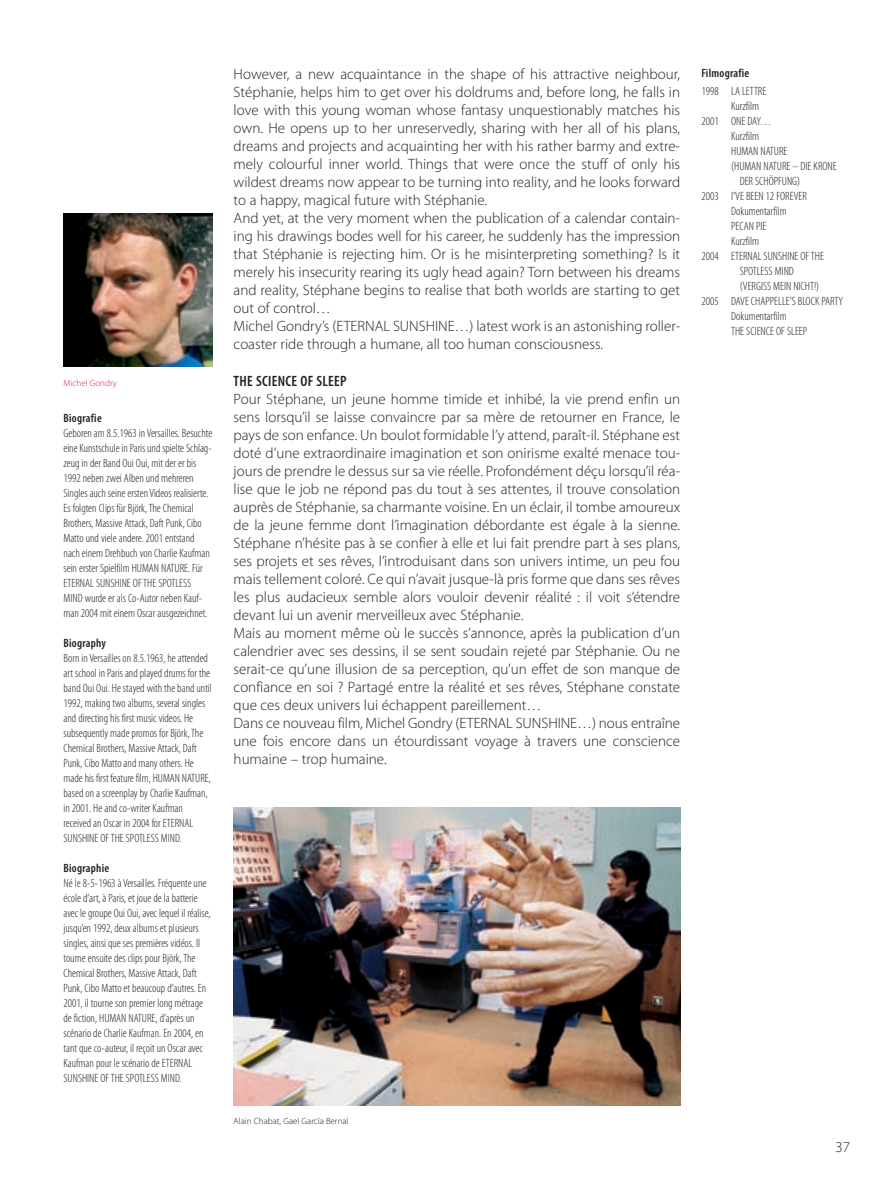
<style>
.page{position:relative;width:893px;height:1191px;background:#fff}
.page>*{position:absolute;margin:0;border:0;box-sizing:border-box;transform-origin:0 0}
.t1{font:300 15px/18px "Myriad Pro";color:#231f20}
.t2{font:600 condensed 15px "Myriad Pro";letter-spacing:.02em;color:#231f20}
.t3{font:300 condensed 12px/15px "Myriad Pro";color:#231f20}
.t4{font:600 condensed 12px "Myriad Pro";letter-spacing:.02em;color:#231f20}
.t5{font:300 9px "Myriad Pro";color:#231f20}
.t6{font:300 9px "Myriad Pro";color:#db1f32}
</style>
<div class="page">
<img style="left:63px;top:213px;width:618px;height:893px">
<p class="t6" style="left:64px;top:379px;width:55px">Michel Gondry</p>
<p class="t4" style="left:64px;top:414px;width:40px">Biografie</p>
<p class="t3" style="left:64px;top:426px;width:150px">Geboren am 8.5.1963 in Versailles. Besuchte eine Kunstschule in Paris und spielte Schlag&shy;zeug in der Band Oui Oui, mit der er bis 1992 neben zwei Alben und mehreren Singles auch seine ersten Videos realisierte.<br>Es folgten Clips für Björk, The Chemical Brothers, Massive Attack, Daft Punk, Cibo Matto und viele andere. 2001 entstand nach einem Drehbuch von Charlie Kaufman sein erster Spielfilm HUMAN NATURE. Für ETERNAL SUNSHINE OF THE SPOTLESS MIND wurde er als Co-Autor neben Kauf&shy;man 2004 mit einem Oscar ausgezeichnet.</p>
<p class="t4" style="left:64px;top:639px;width:44px">Biography</p>
<p class="t3" style="left:64px;top:651px;width:150px">Born in Versailles on 8.5.1963, he attended art school in Paris and played drums for the band Oui Oui. He stayed with the band until 1992, making two albums, several singles and directing his first music videos. He subsequently made promos for Björk, The Chemical Brothers, Massive Attack, Daft Punk, Cibo Matto and many others. He made his first feature film, HUMAN NATURE, based on a screenplay by Charlie Kaufman, in 2001. He and co-writer Kaufman received an Oscar in 2004 for ETERNAL SUNSHINE OF THE SPOTLESS MIND.</p>
<p class="t4" style="left:64px;top:864px;width:47px">Biographie</p>
<p class="t3" style="left:64px;top:876px;width:148px">Né le 8-5-1963 à Versailles. Fréquente une école d’art, à Paris, et joue de la batterie avec le groupe Oui Oui, avec lequel il réalise, jusqu’en 1992, deux albums et plusieurs singles, ainsi que ses premières vidéos. Il tourne ensuite des clips pour Björk, The Chemical Brothers, Massive Attack, Daft Punk, Cibo Matto et beaucoup d’autres. En 2001, il tourne son premier long métrage de fiction, HUMAN NATURE, d’après un scénario de Charlie Kaufman. En 2004, en tant que co-auteur, il reçoit un Oscar avec Kaufman pour le scénario de ETERNAL SUNSHINE OF THE SPOTLESS MIND.</p>
<p class="t1" style="left:234px;top:66px;width:448px">However, a new acquaintance in the shape of his attractive neighbour, Stéphanie, helps him to get over his doldrums and, before long, he falls in love with this young woman whose fantasy unquestionably matches his own. He opens up to her unreservedly, sharing with her all of his plans, dreams and projects and acquainting her with his rather barmy and extre&shy;mely colourful inner world. Things that were once the stuff of only his wildest dreams now appear to be turning into reality, and he looks forward to a happy, magical future with Stéphanie.<br>And yet, at the very moment when the publication of a calendar contain&shy;ing his drawings bodes well for his career, he suddenly has the impression that Stéphanie is rejecting him. Or is he misinterpreting something? Is it merely his insecurity rearing its ugly head again? Torn between his dreams and reality, Stéphane begins to realise that both worlds are starting to get out of control…<br>Michel Gondry’s (ETERNAL SUNSHINE…) latest work is an astonishing roller&shy;coaster ride through a humane, all too human consciousness.</p>
<p class="t2" style="left:234px;top:376px;width:114px">THE SCIENCE OF SLEEP</p>
<p class="t1" style="left:234px;top:390px;width:448px">Pour Stéphane, un jeune homme timide et inhibé, la vie prend enfin un sens lorsqu’il se laisse convaincre par sa mère de retourner en France, le pays de son enfance. Un boulot formidable l’y attend, paraît-il. Stéphane est doté d’une extraordinaire imagination et son onirisme exalté menace tou&shy;jours de prendre le dessus sur sa vie réelle. Profondément déçu lorsqu’il réa&shy;lise que le job ne répond pas du tout à ses attentes, il trouve consolation auprès de Stéphanie, sa charmante voisine. En un éclair, il tombe amoureux de la jeune femme dont l’imagination débordante est égale à la sienne.<br>Stéphane n’hésite pas à se confier à elle et lui fait prendre part à ses plans, ses projets et ses rêves, l’introduisant dans son univers intime, un peu fou mais tellement coloré. Ce qui n’avait jusque-là pris forme que dans ses rêves les plus audacieux semble alors vouloir devenir réalité : il voit s’étendre devant lui un avenir merveilleux avec Stéphanie.<br>Mais au moment même où le succès s’annonce, après la publication d’un calendrier avec ses dessins, il se sent soudain rejeté par Stéphanie. Ou ne serait-ce qu’une illusion de sa perception, qu’un effet de son manque de confiance en soi ? Partagé entre la réalité et ses rêves, Stéphane constate que ces deux univers lui échappent pareillement…<br>Dans ce nouveau film, Michel Gondry (ETERNAL SUNSHINE…) nous entraîne une fois encore dans un étourdissant voyage à travers une conscience humaine – trop humaine.</p>
<p class="t5" style="left:234px;top:1117px;width:116px">Alain Chabat, Gael García Bernal</p>
<p class="t4" style="left:701px;top:69px;width:49px">Filmografie</p>
<p class="t3" style="left:701px;top:84px;width:66px">1998 LA LETTRE</p>
<p class="t3" style="left:731px;top:99px;width:30px">Kurzfilm</p>
<p class="t3" style="left:701px;top:114px;width:72px">2001 ONE DAY…</p>
<p class="t3" style="left:731px;top:129px;width:30px">Kurzfilm</p>
<p class="t3" style="left:731px;top:144px;width:58px">HUMAN NATURE</p>
<p class="t3" style="left:731px;top:159px;width:107px">(HUMAN NATURE – DIE KRONE</p>
<p class="t3" style="left:740px;top:174px;width:62px">DER SCHÖPFUNG)</p>
<p class="t3" style="left:701px;top:189px;width:107px">2003 I’VE BEEN 12 FOREVER</p>
<p class="t3" style="left:731px;top:204px;width:57px">Dokumentarfilm</p>
<p class="t3" style="left:731px;top:219px;width:37px">PECAN PIE</p>
<p class="t3" style="left:731px;top:234px;width:30px">Kurzfilm</p>
<p class="t3" style="left:701px;top:249px;width:124px">2004 ETERNAL SUNSHINE OF THE</p>
<p class="t3" style="left:740px;top:264px;width:56px">SPOTLESS MIND</p>
<p class="t3" style="left:740px;top:279px;width:81px">(VERGISS MEIN NICHT!)</p>
<p class="t3" style="left:701px;top:294px;width:143px">2005 DAVE CHAPPELLE’S BLOCK PARTY</p>
<p class="t3" style="left:731px;top:309px;width:57px">Dokumentarfilm</p>
<p class="t3" style="left:731px;top:324px;width:78px">THE SCIENCE OF SLEEP</p>
<p class="t1" style="left:836px;top:1138px;width:16px">37</p>
</div>
